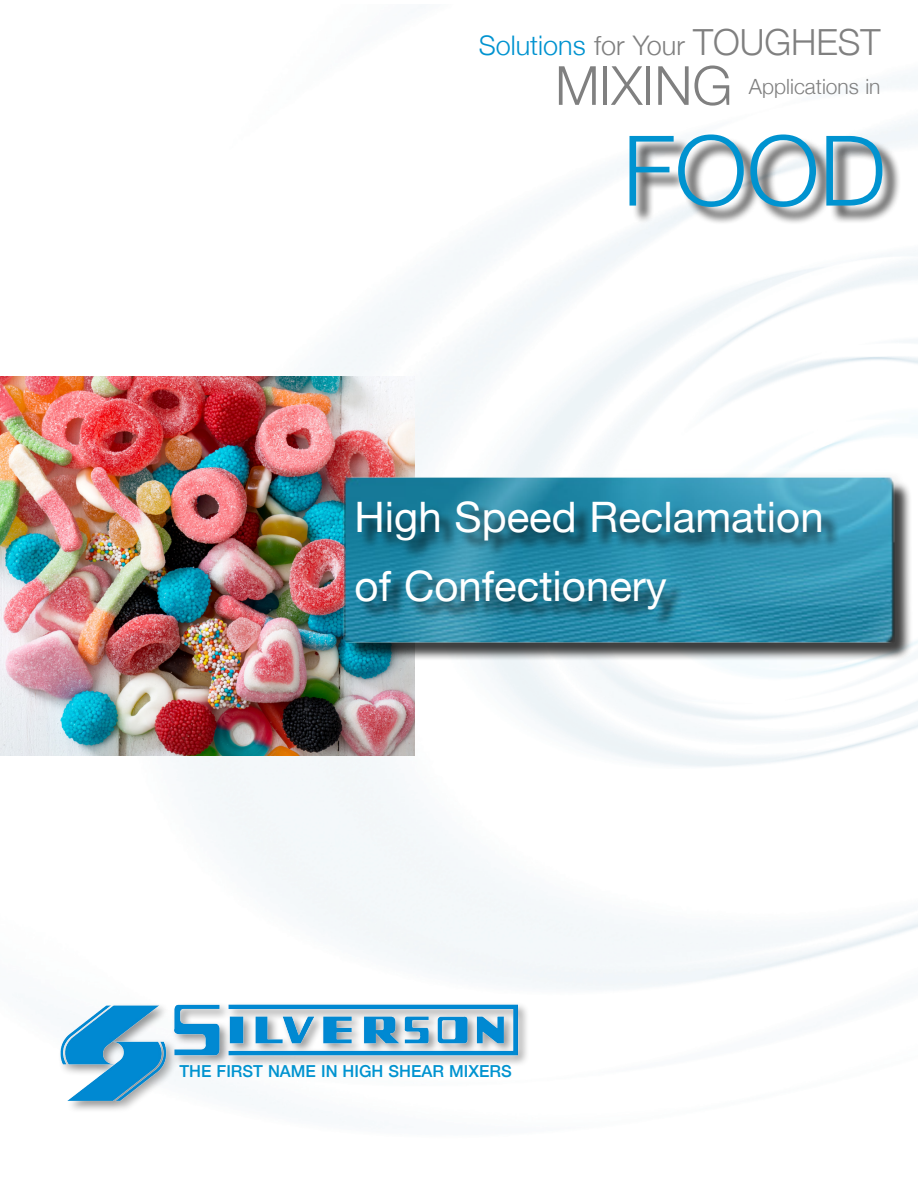
<style>
.page{position:relative;width:918px;height:1188px;background:#fff}
.page>*{position:absolute;margin:0;border:0;box-sizing:border-box;transform-origin:0 0}
.t1{font:300 97.5px "Helvetica Neue";color:#0093d0}
.t2{font:300 54px "Helvetica Neue";color:#808080}
.t3{font:42px "Helvetica Neue";color:#fff}
.t4{font:300 27px "Helvetica Neue";color:#0093d0}
.t5{font:300 21px "Helvetica Neue";color:#808080}
.t6{font:500 16.5px "Helvetica Neue";color:#0093d0}
.s1{color:#808080}
.s2{font-size:36px;color:#808080}
</style>
<div class="page">
<img style="left:0;top:75px;width:918px;height:1041px">
<img style="left:0;top:377px;width:414px;height:379px">
<img style="left:316px;top:456px;width:602px;height:206px">
<div style="left:359px;top:503px;width:481px;height:125px;background:#000;opacity:.75"></div>
<div style="left:58px;top:1001px;width:472px;height:112px;background:#000;opacity:.41"></div>
<img style="left:59px;top:1004px;width:459px;height:97px">
<div style="left:632px;top:137px;width:269px;height:88px;background:#000;opacity:.75"></div>
<p class="t4" style="left:479px;top:24px;width:403px">Solutions <span class="s1">for Your</span> <span class="s2">TOUGHEST</span></p>
<p class="t2" style="left:555px;top:42px;width:179px">MIXING</p>
<p class="t5" style="left:749px;top:70px;width:133px">Applications in</p>
<p class="t1" style="left:622px;top:92px;width:265px">FOOD</p>
<p class="t3" style="left:355px;top:487px;width:471px">High Speed Reclamation</p>
<p class="t3" style="left:355px;top:556px;width:314px">of Confectionery</p>
<p class="t6" style="left:179px;top:1058px;width:334px">THE FIRST NAME IN HIGH SHEAR MIXERS</p>
</div>
